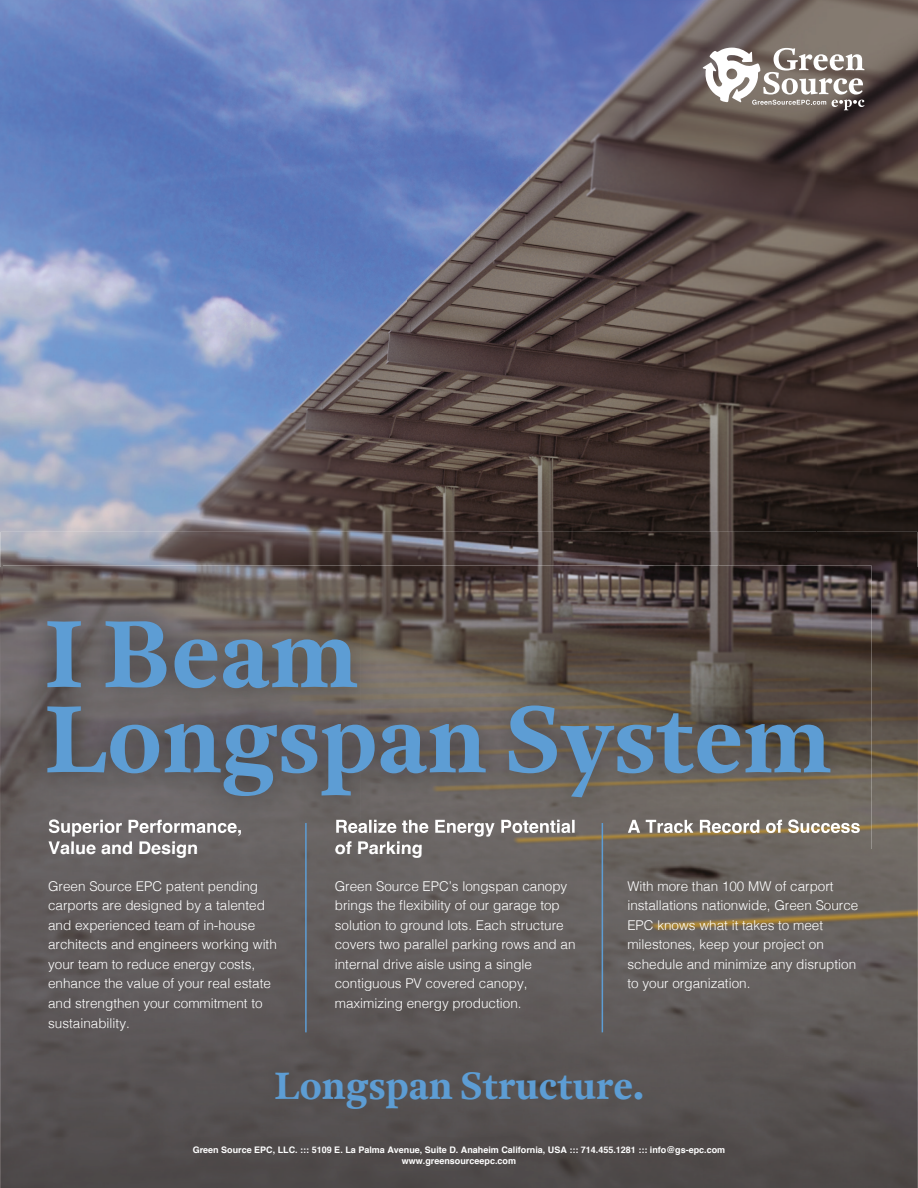
<style>
.page{position:relative;width:918px;height:1188px;background:#fff}
.page>*{position:absolute;margin:0;border:0;box-sizing:border-box;transform-origin:0 0}
.t1{font:700 93px/85.2px "Antwerp";color:#5d9dd4}
.t2{font:700 37.5px "Antwerp";color:#5d9dd4}
.t3{font:700 18px "Helvetica";color:#fff}
.t4{font:300 13.5px/19.6px "Helvetica";color:#fff}
.t5{font:700 9px/10.8px "Helvetica";color:#fff;text-align:center}
</style>
<div class="page">
<img style="left:0;top:0;width:918px;height:567px">
<img style="left:0;top:567px;width:1px;height:621px">
<img style="left:917px;top:567px;width:1px;height:621px">
<img style="left:1px;top:532px;width:916px;height:49px">
<img style="left:1px;top:581px;width:53px;height:607px">
<img style="left:864px;top:581px;width:53px;height:607px">
<img style="left:54px;top:849px;width:810px;height:339px">
<img style="left:49px;top:849px;width:148px;height:9px">
<img style="left:335px;top:849px;width:87px;height:9px">
<svg style="left:703px;top:48px;width:161px;height:62px"></svg>
<img style="left:3px;top:566px;width:869px;height:283px">
<img style="left:49px;top:819px;width:193px;height:18px">
<img style="left:49px;top:841px;width:148px;height:8px">
<img style="left:336px;top:820px;width:240px;height:17px">
<img style="left:335px;top:841px;width:87px;height:8px">
<img style="left:628px;top:819px;width:232px;height:14px">
<hr style="left:305px;top:823px;width:2px;height:209px;background:#5d9dd4">
<hr style="left:602px;top:823px;width:1px;height:209px;background:#5d9dd4">
<h1 class="t1" style="left:44px;top:614px;width:789px">I Beam<br>Longspan System</h1>
<h3 class="t3" style="left:48px;top:833px;width:152px">Value and Design</h3>
<p class="t4" style="left:48px;top:875px;width:230px">Green Source EPC patent pending carports are designed by a talented and experienced team of in-house architects and engineers working with your team to reduce energy costs, enhance the value of your real estate and strengthen your commitment to sustainability.</p>
<h3 class="t3" style="left:335px;top:833px;width:90px">of Parking</h3>
<p class="t4" style="left:335px;top:875px;width:242px">Green Source EPC’s longspan canopy brings the flexibility of our garage top solution to ground lots. Each structure covers two parallel parking rows and an internal drive aisle using a single contiguous PV covered canopy, maximizing energy production.</p>
<p class="t4" style="left:627px;top:875px;width:233px">With more than 100 MW of carport installations nationwide, Green Source<br>EPC knows what it takes to meet milestones, keep your project on schedule and minimize any disruption to your organization.</p>
<h2 class="t2" style="left:274px;top:1060px;width:371px">Longspan Structure.</h2>
<p class="t5" style="left:193px;top:1145px;width:534px">Green Source EPC, LLC. ::: 5109 E. La Palma Avenue, Suite D. Anaheim California, USA ::: 714.455.1281 ::: info@gs-epc.com www.greensourceepc.com</p>
</div>
